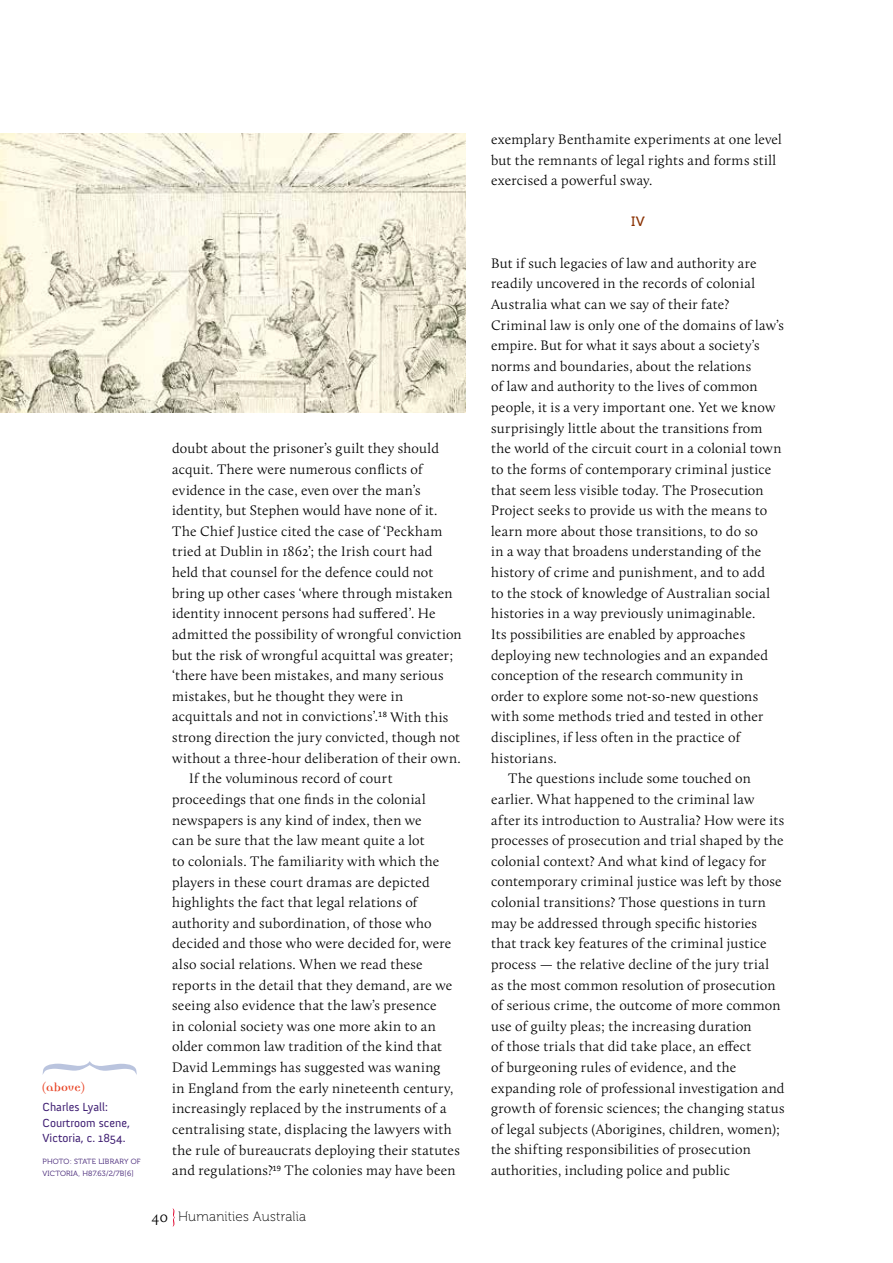
<style>
.page{position:relative;width:893px;height:1263px;background:#fff}
.page>*{position:absolute;margin:0;border:0;box-sizing:border-box;transform-origin:0 0}
.t1{font:300 14.25px/20.5px "Calluna";letter-spacing:.015em;color:#000}
.t2{font:13.5px "Museo 100";letter-spacing:.01em;color:#000}
.t3{font:13.5px "Museo 500";color:#893000}
.t4{font:700 12.75px "Democratica";color:#e84224}
.t5{font:12px/15.3px "Anivers";color:#3d1c71}
.t6{font:7.5px/12px "Museo 300";letter-spacing:.025em;color:#3d1c71}
.s1{font-family:"Calluna";font-weight:300;font-size:15.75px}
</style>
<div class="page">
<svg style="left:172px;top:1208px;width:3px;height:18px"></svg>
<img style="left:0;top:134px;width:466px;height:278px">
<svg style="left:43px;top:1061px;width:94px;height:14px"></svg>
<p class="t4" style="left:43px;top:1081px;width:43px">(above)</p>
<p class="t5" style="left:43px;top:1100px;width:89px">Charles Lyall:<br>Courtroom scene,<br>Victoria, c. 1854.</p>
<p class="t6" style="left:43px;top:1155px;width:100px">PHOTO: STATE LIBRARY OF<br>VICTORIA, H87.63/2/7B[6]</p>
<p class="t1" style="left:172px;top:438px;width:268px">doubt about the prisoner’s guilt they should</p>
<p class="t1" style="left:172px;top:459px;width:252px">acquit. There were numerous conflicts of</p>
<p class="t1" style="left:172px;top:479px;width:250px">evidence in the case, even over the man’s</p>
<p class="t1" style="left:172px;top:500px;width:267px">identity, but Stephen would have none of it.</p>
<p class="t1" style="left:172px;top:521px;width:272px">The Chief Justice cited the case of ‘Peckham</p>
<p class="t1" style="left:172px;top:541px;width:262px">tried at Dublin in 1862’; the Irish court had</p>
<p class="t1" style="left:172px;top:562px;width:263px">held that counsel for the defence could not</p>
<p class="t1" style="left:172px;top:582px;width:282px">bring up other cases ‘where through mistaken</p>
<p class="t1" style="left:172px;top:603px;width:265px">identity innocent persons had suffered’. He</p>
<p class="t1" style="left:172px;top:624px;width:291px">admitted the possibility of wrongful conviction</p>
<p class="t1" style="left:172px;top:644px;width:282px">but the risk of wrongful acquittal was greater;</p>
<p class="t1" style="left:172px;top:665px;width:273px">‘there have been mistakes, and many serious</p>
<p class="t1" style="left:172px;top:686px;width:232px">mistakes, but he thought they were in</p>
<p class="t1" style="left:172px;top:706px;width:278px">acquittals and not in convictions’.<sup>18</sup> With this</p>
<p class="t1" style="left:172px;top:727px;width:289px">strong direction the jury convicted, though not</p>
<p class="t1" style="left:172px;top:748px;width:290px">without a three-hour deliberation of their own.</p>
<p class="t1" style="left:189px;top:768px;width:205px">If the voluminous record of court</p>
<p class="t1" style="left:172px;top:789px;width:255px">proceedings that one finds in the colonial</p>
<p class="t1" style="left:172px;top:809px;width:251px">newspapers is any kind of index, then we</p>
<p class="t1" style="left:172px;top:830px;width:254px">can be sure that the law meant quite a lot</p>
<p class="t1" style="left:172px;top:851px;width:269px">to colonials. The familiarity with which the</p>
<p class="t1" style="left:172px;top:871px;width:259px">players in these court dramas are depicted</p>
<p class="t1" style="left:172px;top:892px;width:247px">highlights the fact that legal relations of</p>
<p class="t1" style="left:172px;top:912px;width:261px">authority and subordination, of those who</p>
<p class="t1" style="left:172px;top:933px;width:281px">decided and those who were decided for, were</p>
<p class="t1" style="left:172px;top:954px;width:252px">also social relations. When we read these</p>
<p class="t1" style="left:172px;top:974px;width:282px">reports in the detail that they demand, are we</p>
<p class="t1" style="left:172px;top:995px;width:266px">seeing also evidence that the law’s presence</p>
<p class="t1" style="left:172px;top:1016px;width:265px">in colonial society was one more akin to an</p>
<p class="t1" style="left:172px;top:1036px;width:271px">older common law tradition of the kind that</p>
<p class="t1" style="left:172px;top:1057px;width:270px">David Lemmings has suggested was waning</p>
<p class="t1" style="left:172px;top:1077px;width:283px">in England from the early nineteenth century,</p>
<p class="t1" style="left:172px;top:1098px;width:276px">increasingly replaced by the instruments of a</p>
<p class="t1" style="left:172px;top:1119px;width:281px">centralising state, displacing the lawyers with</p>
<p class="t1" style="left:172px;top:1139px;width:289px">the rule of bureaucrats deploying their statutes</p>
<p class="t1" style="left:172px;top:1160px;width:285px">and regulations?<sup>19</sup> The colonies may have been</p>
<p class="t2" style="left:151px;top:1210px;width:156px"><span class="s1">40</span> Humanities Australia</p>
<p class="t1" style="left:491px;top:129px;width:292px">exemplary Benthamite experiments at one level but the remnants of legal rights and forms still exercised a powerful sway.</p>
<p class="t3" style="left:631px;top:214px;width:15px">IV</p>
<p class="t1" style="left:491px;top:253px;width:267px">But if such legacies of law and authority are</p>
<p class="t1" style="left:491px;top:273px;width:266px">readily uncovered in the records of colonial</p>
<p class="t1" style="left:491px;top:294px;width:240px">Australia what can we say of their fate?</p>
<p class="t1" style="left:491px;top:314px;width:294px">Criminal law is only one of the domains of law’s</p>
<p class="t1" style="left:491px;top:335px;width:270px">empire. But for what it says about a society’s</p>
<p class="t1" style="left:491px;top:356px;width:262px">norms and boundaries, about the relations</p>
<p class="t1" style="left:491px;top:376px;width:268px">of law and authority to the lives of common</p>
<p class="t1" style="left:491px;top:397px;width:286px">people, it is a very important one. Yet we know</p>
<p class="t1" style="left:491px;top:417px;width:273px">surprisingly little about the transitions from</p>
<p class="t1" style="left:491px;top:438px;width:292px">the world of the circuit court in a colonial town</p>
<p class="t1" style="left:491px;top:459px;width:282px">to the forms of contemporary criminal justice</p>
<p class="t1" style="left:491px;top:479px;width:274px">that seem less visible today. The Prosecution</p>
<p class="t1" style="left:491px;top:500px;width:278px">Project seeks to provide us with the means to</p>
<p class="t1" style="left:491px;top:521px;width:268px">learn more about those transitions, to do so</p>
<p class="t1" style="left:491px;top:541px;width:272px">in a way that broadens understanding of the</p>
<p class="t1" style="left:491px;top:562px;width:275px">history of crime and punishment, and to add</p>
<p class="t1" style="left:491px;top:582px;width:281px">to the stock of knowledge of Australian social</p>
<p class="t1" style="left:491px;top:603px;width:266px">histories in a way previously unimaginable.</p>
<p class="t1" style="left:491px;top:624px;width:255px">Its possibilities are enabled by approaches</p>
<p class="t1" style="left:491px;top:644px;width:279px">deploying new technologies and an expanded</p>
<p class="t1" style="left:491px;top:665px;width:254px">conception of the research community in</p>
<p class="t1" style="left:491px;top:686px;width:269px">order to explore some not-so-new questions</p>
<p class="t1" style="left:491px;top:706px;width:274px">with some methods tried and tested in other</p>
<p class="t1" style="left:491px;top:727px;width:251px">disciplines, if less often in the practice of</p>
<p class="t1" style="left:491px;top:747px;width:67px">historians.</p>
<p class="t1" style="left:508px;top:768px;width:244px">The questions include some touched on</p>
<p class="t1" style="left:491px;top:789px;width:265px">earlier. What happened to the criminal law</p>
<p class="t1" style="left:491px;top:809px;width:294px">after its introduction to Australia? How were its</p>
<p class="t1" style="left:491px;top:830px;width:294px">processes of prosecution and trial shaped by the</p>
<p class="t1" style="left:491px;top:851px;width:277px">colonial context? And what kind of legacy for</p>
<p class="t1" style="left:491px;top:871px;width:292px">contemporary criminal justice was left by those</p>
<p class="t1" style="left:491px;top:892px;width:276px">colonial transitions? Those questions in turn</p>
<p class="t1" style="left:491px;top:912px;width:267px">may be addressed through specific histories</p>
<p class="t1" style="left:491px;top:933px;width:277px">that track key features of the criminal justice</p>
<p class="t1" style="left:491px;top:954px;width:279px">process — the relative decline of the jury trial</p>
<p class="t1" style="left:491px;top:974px;width:286px">as the most common resolution of prosecution</p>
<p class="t1" style="left:491px;top:995px;width:291px">of serious crime, the outcome of more common</p>
<p class="t1" style="left:491px;top:1015px;width:262px">use of guilty pleas; the increasing duration</p>
<p class="t1" style="left:491px;top:1036px;width:262px">of those trials that did take place, an effect</p>
<p class="t1" style="left:491px;top:1057px;width:247px">of burgeoning rules of evidence, and the</p>
<p class="t1" style="left:491px;top:1077px;width:295px">expanding role of professional investigation and</p>
<p class="t1" style="left:491px;top:1098px;width:295px">growth of forensic sciences; the changing status</p>
<p class="t1" style="left:491px;top:1119px;width:290px">of legal subjects (Aborigines, children, women);</p>
<p class="t1" style="left:491px;top:1139px;width:261px">the shifting responsibilities of prosecution</p>
<p class="t1" style="left:491px;top:1160px;width:240px">authorities, including police and public</p>
</div>
